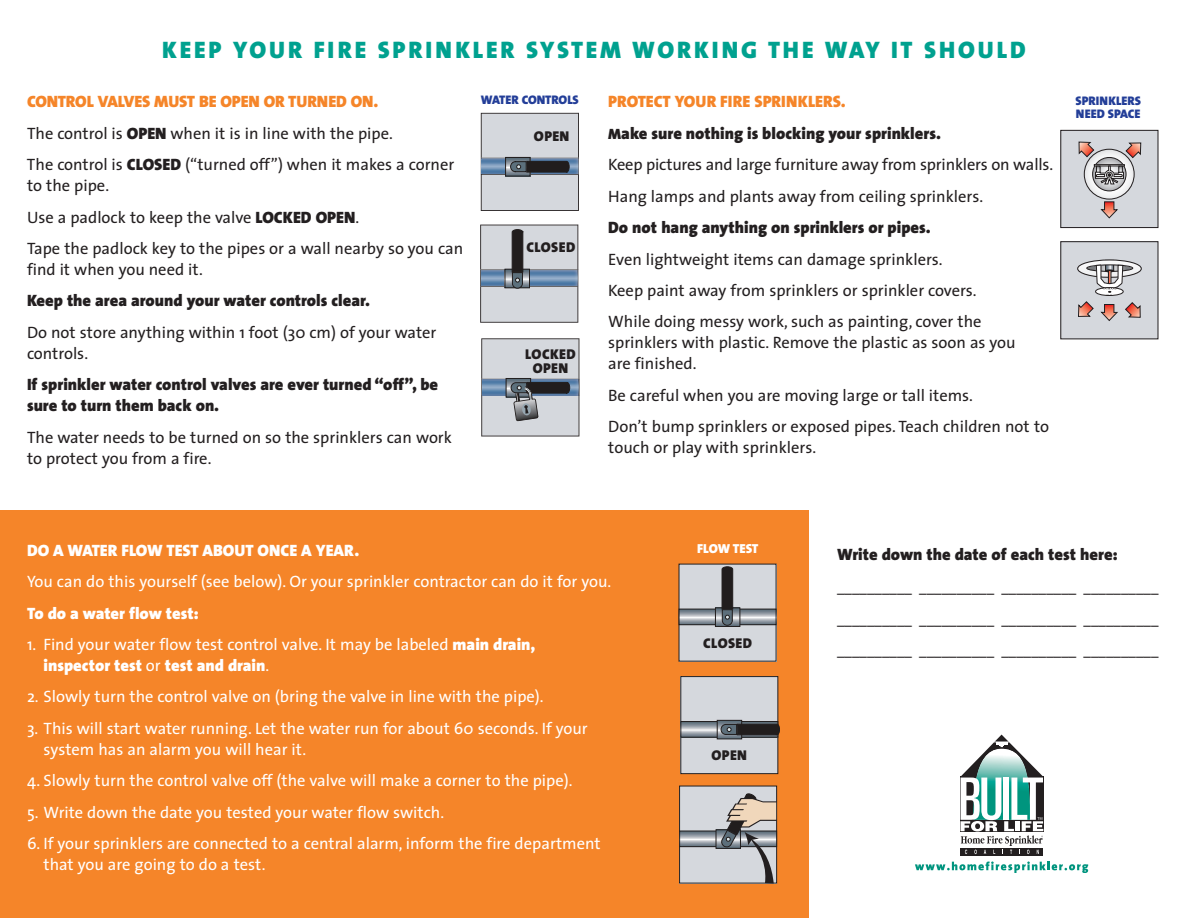
<style>
.page{position:relative;width:1188px;height:918px;background:#fff}
.page>*{position:absolute;margin:0;border:0;box-sizing:border-box;transform-origin:0 0}
.t1{font:900 24px "The Sans";letter-spacing:.12em;color:#00a18f}
.t2{font:16.5px/31.5px "The Sans";color:#231f20}
.t3{font:16.5px/21px "The Sans";color:#fff}
.t4{font:900 16.5px/21px "The Sans";color:#231f20}
.t5{font:16.5px "The Sans Black Caps";color:#fff}
.t6{font:900 16.5px "The Sans";color:#fff}
.t7{font:15px/31.5px "The Sans";color:#231f20;text-align:justify}
.t8{font:900 14.25px/14.2px "The Sans";letter-spacing:.025em;color:#231f20;text-align:center}
.t9{font:900 13.05px "The Sans";letter-spacing:-.01em;color:#fff}
.t10{font:900 12.45px/12.5px "The Sans";color:#233e98}
.s1{font-weight:900;color:#f58529}
.s2{font-weight:900}
.s3{font-weight:900;font-size:15px}
</style>
<div class="page">
<div style="left:0;top:510px;width:809px;height:408px;background:#f58529"></div>
<svg style="left:481px;top:113px;width:98px;height:98px;background:#b7bcc3"></svg>
<svg style="left:480px;top:225px;width:98px;height:98px;background:#b3bac2"></svg>
<div style="left:1061px;top:130px;width:97px;height:98px;background:#d5d8dd"></div>
<div style="left:1060px;top:130px;width:98px;height:98px;border:1px solid #231f20"></div>
<svg style="left:1084px;top:149px;width:50px;height:50px"></svg>
<div style="left:1084px;top:149px;width:51px;height:51px;border:1px solid #231f20;border-radius:50%"></div>
<svg style="left:1093px;top:157px;width:33px;height:34px"></svg>
<div style="left:1092px;top:157px;width:34px;height:34px;border:1px solid #231f20;border-radius:50%"></div>
<svg style="left:1125px;top:142px;width:17px;height:17px"></svg>
<svg style="left:1078px;top:141px;width:17px;height:17px"></svg>
<svg style="left:1102px;top:201px;width:15px;height:18px"></svg>
<div style="left:1094px;top:164px;width:31px;height:2px;border:1px solid #231f20"></div>
<svg style="left:1095px;top:165px;width:29px;height:20px"></svg>
<div style="left:1061px;top:242px;width:97px;height:97px;background:#d5d8dd"></div>
<div style="left:1060px;top:241px;width:98px;height:98px;border:1px solid #231f20"></div>
<svg style="left:1077px;top:259px;width:65px;height:62px"></svg>
<div style="left:679px;top:564px;width:97px;height:97px;background:#d5d8dd"></div>
<svg style="left:681px;top:611px;width:94px;height:12px"></svg>
<div style="left:679px;top:609px;width:98px;height:16px;border:1px solid #211d1d"></div>
<svg style="left:717px;top:609px;width:21px;height:16px"></svg>
<div style="left:715px;top:607px;width:25px;height:20px;border:1px solid #211d1d"></div>
<svg style="left:721px;top:567px;width:13px;height:59px"></svg>
<div style="left:681px;top:677px;width:97px;height:97px;background:#d5d8dd"></div>
<div style="left:680px;top:676px;width:98px;height:98px;border:1px solid #231f20"></div>
<svg style="left:682px;top:723px;width:35px;height:13px"></svg>
<div style="left:680px;top:721px;width:98px;height:17px;border:1px solid #211d1d"></div>
<svg style="left:719px;top:722px;width:21px;height:15px"></svg>
<div style="left:717px;top:720px;width:25px;height:19px;border:1px solid #211d1d"></div>
<svg style="left:720px;top:723px;width:60px;height:13px"></svg>
<div style="left:680px;top:786px;width:97px;height:97px;background:#d5d8dd"></div>
<div style="left:679px;top:786px;width:98px;height:98px;border:1px solid #231f20"></div>
<svg style="left:681px;top:833px;width:35px;height:12px"></svg>
<div style="left:679px;top:831px;width:98px;height:16px;border:1px solid #211d1d"></div>
<svg style="left:718px;top:831px;width:3px;height:16px"></svg>
<div style="left:716px;top:829px;width:25px;height:20px;border:1px solid #211d1d"></div>
<svg style="left:721px;top:791px;width:56px;height:93px"></svg>
<svg style="left:481px;top:338px;width:99px;height:98px;background:#b3b8bf"></svg>
<div style="left:961px;top:848px;width:82px;height:8px;background:#231f20"></div>
<svg style="left:960px;top:735px;width:84px;height:119px"></svg>
<svg style="left:915px;top:861px;width:173px;height:12px"></svg>
<h1 class="t1" style="left:162px;top:40px;width:865px">KEEP YOUR FIRE SPRINKLER SYSTEM WORKING THE WAY IT SHOULD</h1>
<p class="t10" style="left:481px;top:95px;width:99px">WATER CONTROLS</p>
<p class="t10" style="left:1076px;top:96px;width:67px">SPRINKLERS<br>NEED SPACE</p>
<p class="t2" style="left:27px;top:87px;width:429px"><span class="s1">CONTROL VALVES MUST BE OPEN OR TURNED ON.<br></span>The control is <span class="s2">OPEN</span> when it is in line with the pipe.<br>The control is <span class="s2">CLOSED</span> (“turned off”) when it makes a corner</p>
<p class="t2" style="left:27px;top:171px;width:438px">to the pipe.<br>Use a padlock to keep the valve <span class="s2">LOCKED OPEN</span>.<br>Tape the padlock key to the pipes or a wall nearby so you can</p>
<p class="t2" style="left:27px;top:255px;width:177px">find it when you need it.</p>
<p class="t4" style="left:27px;top:292px;width:345px">Keep the area around your water controls clear.</p>
<p class="t2" style="left:27px;top:323px;width:411px;line-height:21px">Do not store anything within 1 foot (30 cm) of your water controls.</p>
<p class="t4" style="left:27px;top:376px;width:413px">If sprinkler water control valves are ever turned “off”, be sure to turn them back on.</p>
<p class="t2" style="left:27px;top:428px;width:426px;line-height:21px">The water needs to be turned on so the sprinklers can work to protect you from a fire.</p>
<p class="t2" style="left:608px;top:87px;width:446px"><span class="s1">PROTECT YOUR FIRE SPRINKLERS.<br></span><span class="s3">M</span><span class="s2">ake sure nothing is blocking your sprinklers.<br></span>Keep pictures and large furniture away from sprinklers on walls.<br>Hang lamps and plants away from ceiling sprinklers.</p>
<p class="t4" style="left:608px;top:218px;width:324px">Do not hang anything on sprinklers or pipes.</p>
<p class="t2" style="left:608px;top:245px;width:375px">Even lightweight items can damage sprinklers.<br>Keep paint away from sprinklers or sprinkler covers.<br>While doing messy work, such as painting, cover the</p>
<p class="t2" style="left:608px;top:334px;width:409px;line-height:21px">sprinklers with plastic. Remove the plastic as soon as you are finished.</p>
<p class="t2" style="left:608px;top:381px;width:442px">Be careful when you are moving large or tall items.<br>Don’t bump sprinklers or exposed pipes. Teach children not to</p>
<p class="t2" style="left:608px;top:434px;width:209px">touch or play with sprinklers.</p>
<p class="t8" style="left:534px;top:131px;width:37px">OPEN</p>
<p class="t8" style="left:526px;top:241px;width:50px">CLOSED</p>
<p class="t8" style="left:525px;top:348px;width:52px">LOCKED<br>OPEN</p>
<p class="t5" style="left:27px;top:544px;width:334px">DO A WATER FLOW TEST ABOUT ONCE A YEAR.</p>
<p class="t3" style="left:27px;top:573px;width:586px">You can do this yourself (see below). Or your sprinkler contractor can do it for you.</p>
<p class="t6" style="left:27px;top:606px;width:173px">To do a water flow test:</p>
<p class="t3" style="left:44px;top:636px;width:493px;text-indent:-17px">1. Find your water flow test control valve. It may be labeled <span class="s2">main drain, inspector test</span> or <span class="s2">test and drain</span>.</p>
<p class="t3" style="left:27px;top:688px;width:518px">2. Slowly turn the control valve on (bring the valve in line with the pipe).</p>
<p class="t3" style="left:44px;top:719px;width:546px;text-indent:-17px">3. This will start water running. Let the water run for about 60 seconds. If your system has an alarm you will hear it.</p>
<p class="t3" style="left:27px;top:772px;width:547px">4. Slowly turn the control valve off (the valve will make a corner to the pipe).</p>
<p class="t3" style="left:27px;top:803px;width:419px">5. Write down the date you tested your water flow switch.</p>
<p class="t3" style="left:44px;top:835px;width:559px;text-indent:-17px">6. If your sprinklers are connected to a central alarm, inform the fire department that you are going to do a test.</p>
<p class="t9" style="left:697px;top:543px;width:63px">FLOW TEST</p>
<p class="t8" style="left:703px;top:637px;width:50px">CLOSED</p>
<p class="t8" style="left:712px;top:750px;width:37px">OPEN</p>
<p class="t4" style="left:837px;top:545px;width:282px">Write down the date of each test here:</p>
<p class="t7" style="left:837px;top:572px;width:323px">__________ __________ __________ __________ __________ __________ __________ __________ __________ __________ __________ __________</p>
</div>
